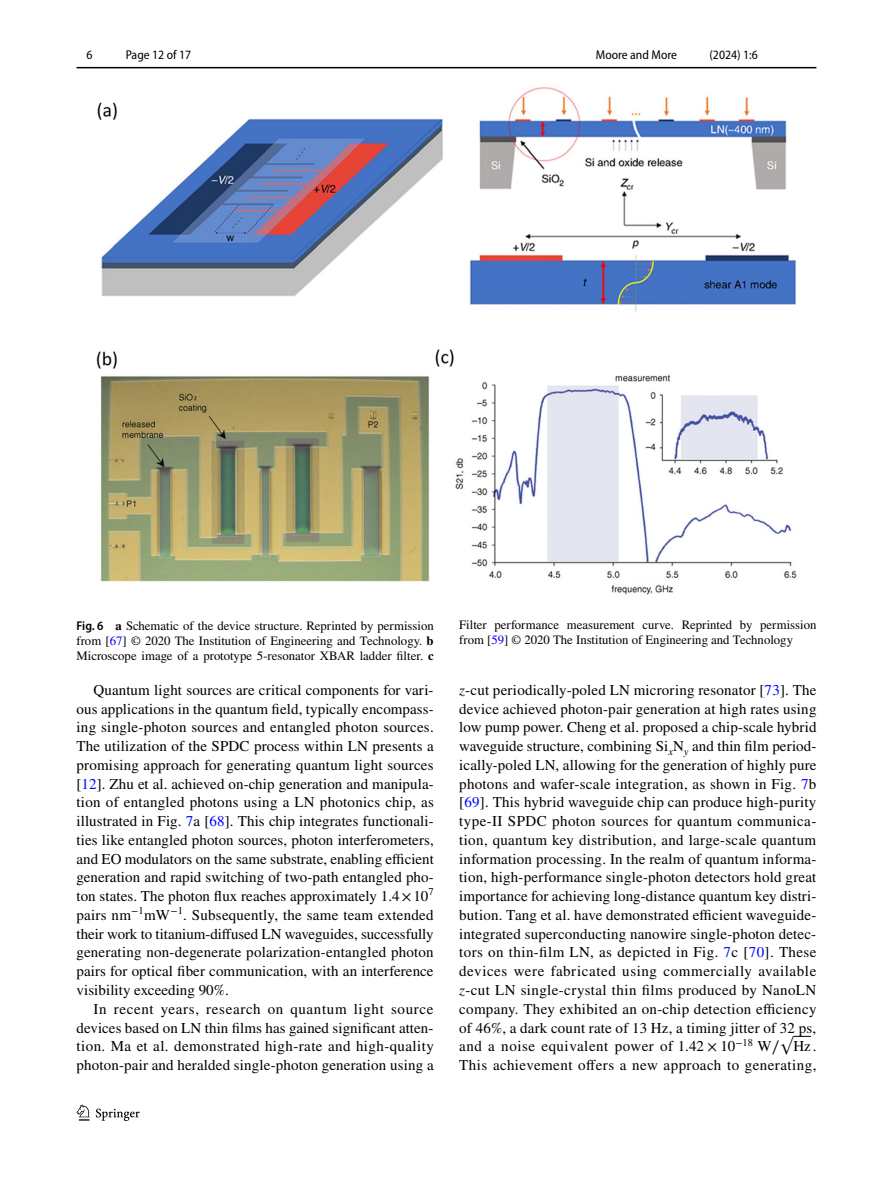
<style>
.page{position:relative;width:893px;height:1187px;background:#fff}
.page>*{position:absolute;margin:0;border:0;box-sizing:border-box;transform-origin:0 0}
.t1{font:15px/18.8px "STIX";letter-spacing:.01em;color:#000;text-align:justify}
.t2{font:15px "STIX";letter-spacing:.03em;color:#000}
.t3{font:15px "STIX General";color:#000}
.t4{font:15px "STIX Math Extensions";color:#000}
.t5{font:12.75px/15px "STIX";color:#000;text-align:justify}
.t6{font:semi-condensed 12.75px "Myriad Pro";color:#000}
.s1{font-family:"Myriad Pro";font-weight:600;font-stretch:semi-condensed}
.s2{font-weight:700}
.s3{color:#00f}
.s4{font-style:italic}
.s5{font-family:"STIX General"}
.s6{font-family:"STIX Math"}
.s7{font-family:"STIX"}
</style>
<div class="page">
<hr style="left:77px;top:67px;width:739px;height:1px;background:#000">
<svg style="left:77px;top:1104px;width:12px;height:16px"></svg>
<svg style="left:96px;top:1108px;width:44px;height:12px"></svg>
<svg style="left:793px;top:1035px;width:18px;height:1px"></svg>
<img style="left:96px;top:87px;width:701px;height:507px">
<p class="t6" style="left:87px;top:48px;width:8px">6</p>
<p class="t6" style="left:126px;top:48px;width:67px">Page 12 of 17</p>
<p class="t6" style="left:596px;top:48px;width:83px">Moore and More</p>
<p class="t6" style="left:709px;top:48px;width:50px">(2024) 1:6</p>
<p class="t5" style="left:77px;top:618px;width:359px"><span class="s1">Fig. 6</span> <span class="s2">a</span> Schematic of the device structure. Reprinted by permission from [<span class="s3">67</span>] © 2020 The Institution of Engineering and Technology. <span class="s2">b </span>Microscope image of a prototype 5-resonator XBAR ladder filter. <span class="s2">c</span></p>
<p class="t5" style="left:459px;top:618px;width:359px">Filter performance measurement curve. Reprinted by permission from [<span class="s3">59</span>] © 2020 The Institution of Engineering and Technology</p>
<p class="t1" style="left:77px;top:681px;width:359px;text-indent:17px">Quantum light sources are critical components for vari&shy;ous applications in the quantum field, typically encompass&shy;ing single-photon sources and entangled photon sources.<br>The utilization of the SPDC process within LN presents a promising approach for generating quantum light sources [<span class="s3">12</span>]. Zhu et al. achieved on-chip generation and manipula&shy;tion of entangled photons using a LN photonics chip, as illustrated in Fig. <span class="s3">7</span>a [<span class="s3">68</span>]. This chip integrates functionali&shy;ties like entangled photon sources, photon interferometers, and EO modulators on the same substrate, enabling efficient generation and rapid switching of two-path entangled pho&shy;ton states. The photon flux reaches approximately 1.4× -10<sup>7 </sup>pairs nm<sup>−1</sup>mW<sup>−1</sup>. Subsequently, the same team extended their work to titanium-diffused LN waveguides, successfully generating non-degenerate polarization-entangled photon pairs for optical fiber communication, with an interference visibility exceeding 90%.</p>
<p class="t1" style="left:77px;top:1000px;width:359px;text-indent:17px">In recent years, research on quantum light source devices based on LN thin films has gained significant atten&shy;tion. Ma et al. demonstrated high-rate and high-quality photon-pair and heralded single-photon generation using a</p>
<p class="t1" style="left:459px;top:681px;width:359px"><span class="s4">z</span>-cut periodically-poled LN microring resonator [<span class="s3">73</span>]. The device achieved photon-pair generation at high rates using low pump power. Cheng et al. proposed a chip-scale hybrid waveguide structure, combining Si<sub>x</sub>N<sub>y</sub> and thin film period&shy;ically-poled LN, allowing for the generation of highly pure photons and wafer-scale integration, as shown in Fig. <span class="s3">7</span>b [<span class="s3">69</span>]. This hybrid waveguide chip can produce high-purity type-II SPDC photon sources for quantum communica&shy;tion, quantum key distribution, and large-scale quantum information processing. In the realm of quantum informa&shy;tion, high-performance single-photon detectors hold great importance for achieving long-distance quantum key distri&shy;bution. Tang et al. have demonstrated efficient waveguide&shy;integrated superconducting nanowire single-photon detec&shy;tors on thin-film LN, as depicted in Fig. <span class="s3">7</span>c [<span class="s3">70</span>]. These devices were fabricated using commercially available <span class="s4">z</span>-cut LN single-crystal thin films produced by NanoLN company. They exhibited an on-chip detection efficiency of 46%, a dark count rate of 13 Hz, a timing jitter of 32 ps, and a noise equivalent power of <span class="s5">1.42</span> <span class="s6">×</span> <span class="s5">10</span><sup>−</sup><sup>18</sup> <span class="s5">W</span><span class="s6">∕</span></p>
<p class="t4" style="left:779px;top:1022px;width:15px">√</p>
<p class="t3" style="left:793px;top:1037px;width:24px">Hz<span class="s7">.</span></p>
<p class="t2" style="left:459px;top:1054px;width:359px">This achievement offers a new approach to generating,</p>
</div>
